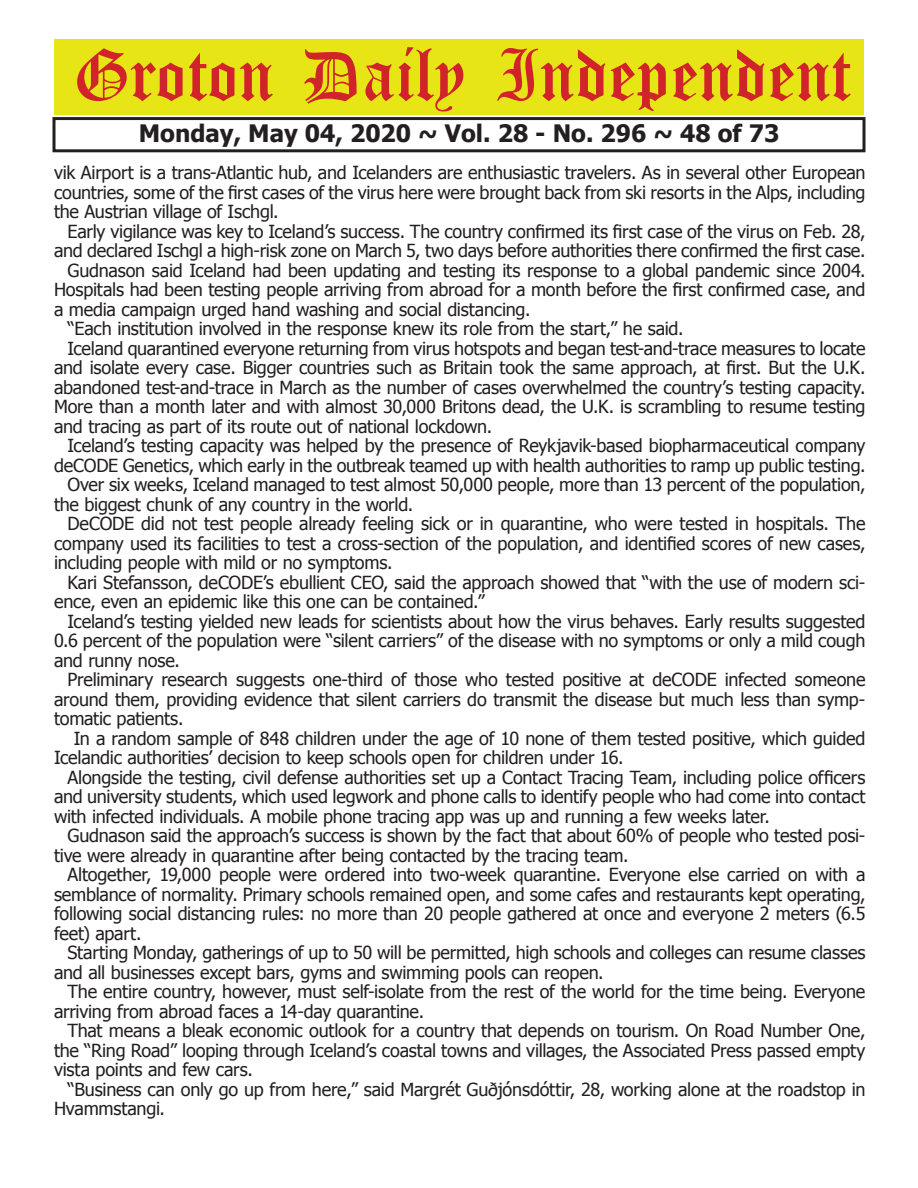
<style>
.page{position:relative;width:918px;height:1188px;background:#fff}
.page>*{position:absolute;margin:0;border:0;box-sizing:border-box;transform-origin:0 0}
.t1{font:54px "Old English Five";color:#d1232a}
.t2{font:700 24px "Tahoma";color:#231f20}
.t3{font:18px/19.5px "Tahoma";letter-spacing:-.01em;color:#231f20;text-align:justify}
</style>
<div class="page">
<div style="left:52px;top:117px;width:814px;height:35px;border:3px solid #231f20"></div>
<div style="left:54px;top:40px;width:810px;height:75px;background:#e7e515"></div>
<h1 class="t1" style="left:73px;top:50px;width:779px">Groton Daily Independent</h1>
<h2 class="t2" style="left:139px;top:116px;width:642px">Monday, May 04, 2020 ~ Vol. 28 - No. 296 ~ 48 of 73</h2>
<p class="t3" style="left:54px;top:162px;width:813px">vik Airport is a trans-Atlantic hub, and Icelanders are enthusiastic travelers. As in several other European countries, some of the first cases of the virus here were brought back from ski resorts in the Alps, including the Austrian village of Ischgl.</p>
<p class="t3" style="left:68px;top:221px;width:799px">Early vigilance was key to Iceland’s success. The country confirmed its first case of the virus on Feb. 28,</p>
<p class="t3" style="left:54px;top:240px;width:813px">and declared Ischgl a high-risk zone on March 5, two days before authorities there confirmed the first case.</p>
<p class="t3" style="left:68px;top:260px;width:800px">Gudnason said Iceland had been updating and testing its response to a global pandemic since 2004.</p>
<p class="t3" style="left:54px;top:279px;width:813px">Hospitals had been testing people arriving from abroad for a month before the first confirmed case, and</p>
<p class="t3" style="left:54px;top:299px;width:478px">a media campaign urged hand washing and social distancing.</p>
<p class="t3" style="left:68px;top:318px;width:618px">“Each institution involved in the response knew its role from the start,” he said.</p>
<p class="t3" style="left:68px;top:338px;width:800px">Iceland quarantined everyone returning from virus hotspots and began test-and-trace measures to locate</p>
<p class="t3" style="left:54px;top:357px;width:813px">and isolate every case. Bigger countries such as Britain took the same approach, at first. But the U.K.</p>
<p class="t3" style="left:54px;top:377px;width:813px">abandoned test-and-trace in March as the number of cases overwhelmed the country’s testing capacity.</p>
<p class="t3" style="left:54px;top:396px;width:813px">More than a month later and with almost 30,000 Britons dead, the U.K. is scrambling to resume testing</p>
<p class="t3" style="left:54px;top:416px;width:440px">and tracing as part of its route out of national lockdown.</p>
<p class="t3" style="left:68px;top:435px;width:799px">Iceland’s testing capacity was helped by the presence of Reykjavik-based biopharmaceutical company</p>
<p class="t3" style="left:54px;top:455px;width:813px">deCODE Genetics, which early in the outbreak teamed up with health authorities to ramp up public testing.</p>
<p class="t3" style="left:68px;top:474px;width:800px">Over six weeks, Iceland managed to test almost 50,000 people, more than 13 percent of the population,</p>
<p class="t3" style="left:54px;top:494px;width:361px">the biggest chunk of any country in the world.</p>
<p class="t3" style="left:68px;top:513px;width:800px">DeCODE did not test people already feeling sick or in quarantine, who were tested in hospitals. The</p>
<p class="t3" style="left:54px;top:533px;width:813px">company used its facilities to test a cross-section of the population, and identified scores of new cases,</p>
<p class="t3" style="left:54px;top:552px;width:340px">including people with mild or no symptoms.</p>
<p class="t3" style="left:68px;top:572px;width:799px">Kari Stefansson, deCODE’s ebullient CEO, said the approach showed that “with the use of modern sci-</p>
<p class="t3" style="left:54px;top:591px;width:432px">ence, even an epidemic like this one can be contained.”</p>
<p class="t3" style="left:68px;top:611px;width:800px">Iceland’s testing yielded new leads for scientists about how the virus behaves. Early results suggested</p>
<p class="t3" style="left:54px;top:630px;width:813px">0.6 percent of the population were “silent carriers” of the disease with no symptoms or only a mild cough</p>
<p class="t3" style="left:54px;top:650px;width:127px">and runny nose.</p>
<p class="t3" style="left:68px;top:669px;width:800px">Preliminary research suggests one-third of those who tested positive at deCODE infected someone</p>
<p class="t3" style="left:54px;top:689px;width:813px">around them, providing evidence that silent carriers do transmit the disease but much less than symp-</p>
<p class="t3" style="left:54px;top:708px;width:131px">tomatic patients.</p>
<p class="t3" style="left:74px;top:728px;width:793px">In a random sample of 848 children under the age of 10 none of them tested positive, which guided</p>
<p class="t3" style="left:54px;top:747px;width:571px">Icelandic authorities’ decision to keep schools open for children under 16.</p>
<p class="t3" style="left:68px;top:766px;width:799px">Alongside the testing, civil defense authorities set up a Contact Tracing Team, including police officers</p>
<p class="t3" style="left:54px;top:786px;width:813px">and university students, which used legwork and phone calls to identify people who had come into contact</p>
<p class="t3" style="left:54px;top:805px;width:718px">with infected individuals. A mobile phone tracing app was up and running a few weeks later.</p>
<p class="t3" style="left:68px;top:825px;width:799px">Gudnason said the approach’s success is shown by the fact that about 60% of people who tested posi-</p>
<p class="t3" style="left:54px;top:844px;width:576px">tive were already in quarantine after being contacted by the tracing team.</p>
<p class="t3" style="left:68px;top:864px;width:800px">Altogether, 19,000 people were ordered into two-week quarantine. Everyone else carried on with a</p>
<p class="t3" style="left:54px;top:883px;width:813px">semblance of normality. Primary schools remained open, and some cafes and restaurants kept operating,</p>
<p class="t3" style="left:54px;top:903px;width:813px">following social distancing rules: no more than 20 people gathered at once and everyone 2 meters (6.5</p>
<p class="t3" style="left:54px;top:922px;width:89px">feet) apart.</p>
<p class="t3" style="left:68px;top:942px;width:799px">Starting Monday, gatherings of up to 50 will be permitted, high schools and colleges can resume classes</p>
<p class="t3" style="left:54px;top:961px;width:551px">and all businesses except bars, gyms and swimming pools can reopen.</p>
<p class="t3" style="left:68px;top:981px;width:799px">The entire country, however, must self-isolate from the rest of the world for the time being. Everyone</p>
<p class="t3" style="left:54px;top:1000px;width:372px">arriving from abroad faces a 14-day quarantine.</p>
<p class="t3" style="left:68px;top:1020px;width:799px">That means a bleak economic outlook for a country that depends on tourism. On Road Number One,</p>
<p class="t3" style="left:54px;top:1039px;width:813px">the “Ring Road” looping through Iceland’s coastal towns and villages, the Associated Press passed empty</p>
<p class="t3" style="left:54px;top:1059px;width:200px">vista points and few cars.</p>
<p class="t3" style="left:68px;top:1078px;width:800px">“Business can only go up from here,” said Margrét Guðjónsdóttir, 28, working alone at the roadstop in</p>
<p class="t3" style="left:54px;top:1098px;width:113px">Hvammstangi.</p>
</div>
